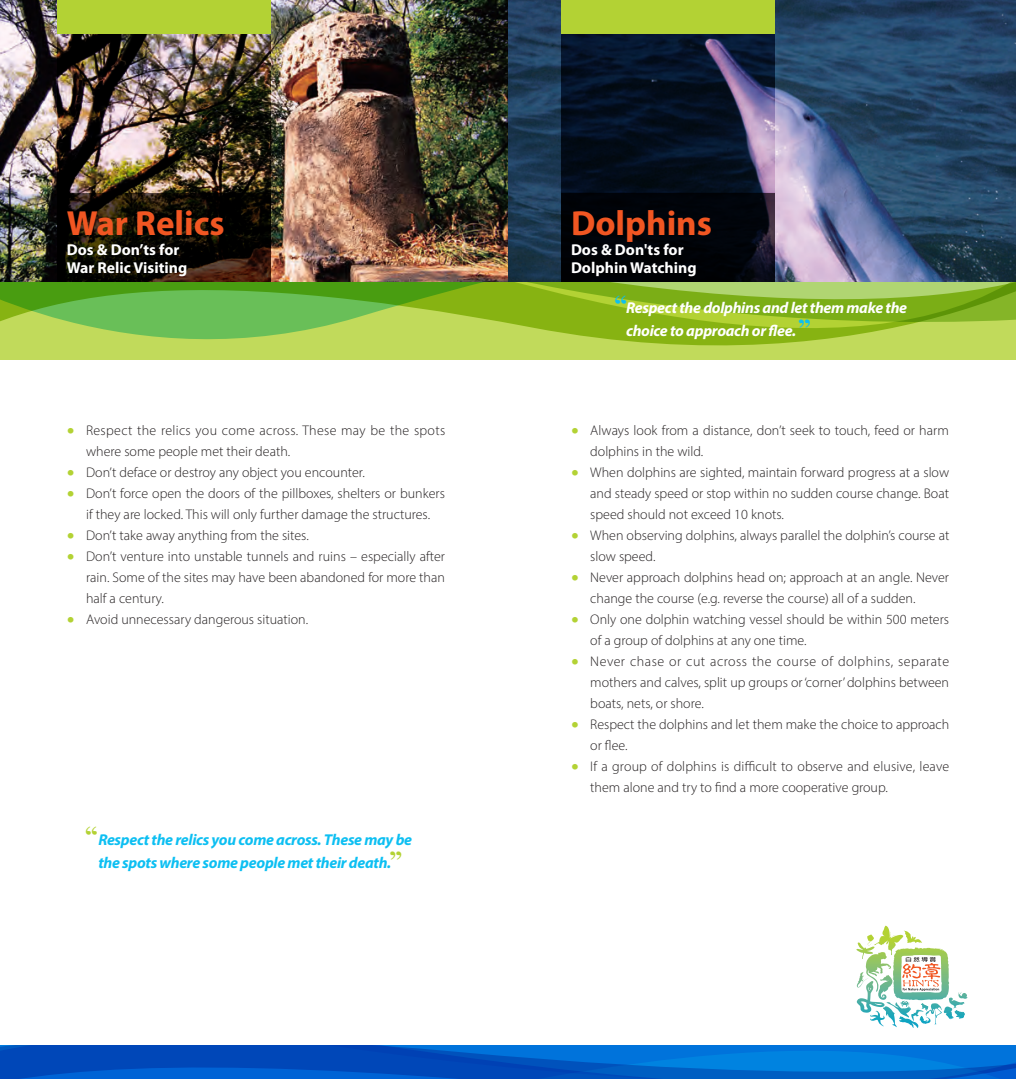
<style>
.page{position:relative;width:1016px;height:1079px;background:#fff}
.page>*{position:absolute;margin:0;border:0;box-sizing:border-box;transform-origin:0 0}
.t1{font:700 35px "Myriad Pro";color:#f15622}
.t2{font:35px "Times";color:#0dbff2}
.t3{font:35px "Times";color:#b3d234}
.t4{font:italic 700 15.75px/22.8px "Myriad Pro";letter-spacing:-.02em;color:#0dbff2}
.t5{font:italic 700 15.75px/22.8px "Myriad Pro";letter-spacing:-.02em;color:#fff}
.t6{font:700 15.75px/17.5px "Myriad Pro";color:#fff}
.t7{font:300 14px/21px "Myriad Pro";color:#231f20}
.t8{font:300 14px/21px "Myriad Pro";letter-spacing:.025em;color:#231f20}
.s1{font-size:31.5px;color:#b3d234}
</style>
<div class="page">
<svg style="left:0;top:282px;width:508px;height:77px;background:#96c94f"></svg>
<svg style="left:251px;top:282px;width:257px;height:42px;background:#74b632"></svg>
<svg style="left:508px;top:324px;width:508px;height:35px;background:#afce44"></svg>
<svg style="left:508px;top:282px;width:508px;height:42px;background:#90bc2e"></svg>
<img style="left:0;top:0;width:508px;height:282px">
<svg style="left:508px;top:0;width:508px;height:282px;background:#3a5475"></svg>
<img style="left:57px;top:34px;width:213px;height:159px">
<div style="left:57px;top:0;width:213px;height:34px;background:#b3d234"></div>
<img style="left:561px;top:34px;width:213px;height:159px">
<div style="left:561px;top:0;width:213px;height:34px;background:#b3d234"></div>
<img style="left:57px;top:193px;width:213px;height:89px">
<img style="left:561px;top:193px;width:213px;height:89px">
<svg style="left:856px;top:925px;width:111px;height:103px"></svg>
<svg style="left:0;top:0;width:5px;height:5px"></svg>
<svg style="left:1011px;top:0;width:5px;height:5px"></svg>
<svg style="left:0;top:1045px;width:1016px;height:34px;background:#005dc8"></svg>
<h1 class="t1" style="left:67px;top:203px;width:159px">War Relics</h1>
<p class="t6" style="left:67px;top:241px;width:122px">Dos &amp; Don’ts for<br>War Relic Visiting</p>
<p class="t8" style="left:86px;top:419px;width:361px;text-indent:-19px"><span class="s1">•</span> Respect the relics you come across. These may be the spots where some people met their death.</p>
<p class="t7" style="left:67px;top:461px;width:299px"><span class="s1">•</span> Don’t deface or destroy any object you encounter.</p>
<p class="t7" style="left:67px;top:482px;width:379px;text-align:center"><span class="s1">•</span> Don’t force open the doors of the pillboxes, shelters or bunkers if they are locked. This will only further damage the structures.</p>
<p class="t7" style="left:67px;top:524px;width:243px"><span class="s1">•</span> Don’t take away anything from the sites.</p>
<p class="t7" style="left:86px;top:545px;width:360px;text-align:justify;text-indent:-19px"><span class="s1">•</span> Don’t venture into unstable tunnels and ruins – especially after rain. Some of the sites may have been abandoned for more than half a century.</p>
<p class="t7" style="left:67px;top:608px;width:243px"><span class="s1">•</span> Avoid unnecessary dangerous situation.</p>
<h1 class="t3" style="left:83px;top:806px;width:19px">ʻʻ</h1>
<p class="t4" style="left:98px;top:828px;width:315px">Respect the relics you come across. These may be the spots where some people met their death.</p>
<h1 class="t3" style="left:387px;top:831px;width:19px">ʼʼ</h1>
<h1 class="t1" style="left:571px;top:203px;width:142px">Dolphins</h1>
<p class="t6" style="left:571px;top:241px;width:127px">Dos &amp; Don'ts for<br>Dolphin Watching</p>
<h1 class="t2" style="left:612px;top:274px;width:19px">ʻʻ</h1>
<p class="t5" style="left:626px;top:296px;width:282px">Respect the dolphins and let them make the choice to approach or flee.</p>
<h1 class="t2" style="left:796px;top:299px;width:19px">ʼʼ</h1>
<p class="t7" style="left:590px;top:419px;width:360px;text-indent:-19px"><span class="s1">•</span> Always look from a distance, don’t seek to touch, feed or harm dolphins in the wild.</p>
<p class="t7" style="left:590px;top:461px;width:360px;text-align:justify;text-indent:-19px"><span class="s1">•</span> When dolphins are sighted, maintain forward progress at a slow and steady speed or stop within no sudden course change. Boat speed should not exceed 10 knots.</p>
<p class="t7" style="left:590px;top:524px;width:361px;text-indent:-19px"><span class="s1">•</span> When observing dolphins, always parallel the dolphin’s course at slow speed.</p>
<p class="t7" style="left:590px;top:566px;width:360px;text-indent:-19px"><span class="s1">•</span> Never approach dolphins head on; approach at an angle. Never change the course (e.g. reverse the course) all of a sudden.</p>
<p class="t7" style="left:590px;top:608px;width:360px;text-indent:-19px"><span class="s1">•</span> Only one dolphin watching vessel should be within 500 meters of a group of dolphins at any one time.</p>
<p class="t7" style="left:590px;top:650px;width:360px;text-align:justify;text-indent:-19px"><span class="s1">•</span> Never chase or cut across the course of dolphins, separate mothers and calves, split up groups or ‘corner’ dolphins between boats, nets, or shore.</p>
<p class="t7" style="left:590px;top:713px;width:360px;text-indent:-19px"><span class="s1">•</span> Respect the dolphins and let them make the choice to approach or flee.</p>
<p class="t7" style="left:590px;top:755px;width:360px;text-indent:-19px"><span class="s1">•</span> If a group of dolphins is difficult to observe and elusive, leave them alone and try to find a more cooperative group.</p>
</div>
